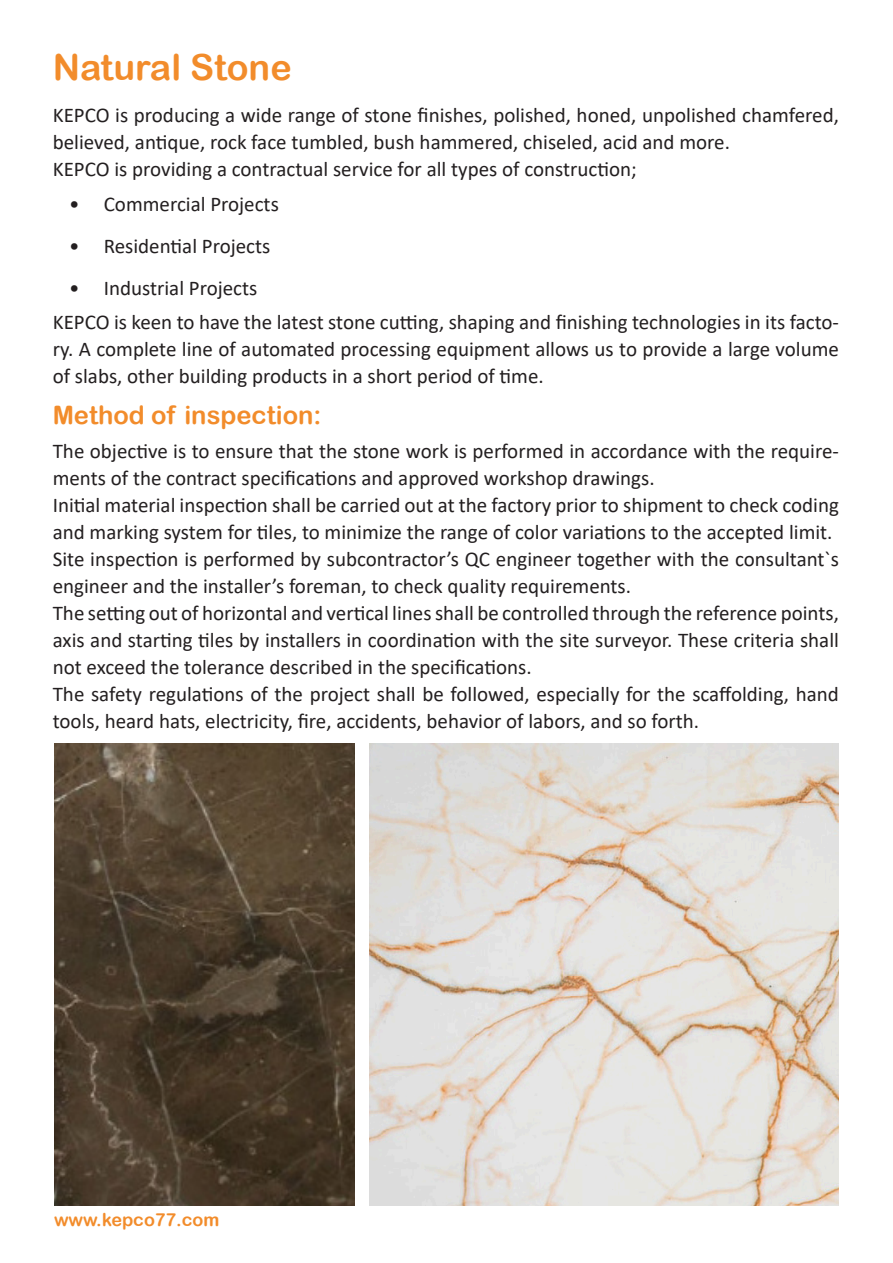
<style>
.page{position:relative;width:893px;height:1263px;background:#fff}
.page>*{position:absolute;margin:0;border:0;box-sizing:border-box;transform-origin:0 0}
.t1{font:36px "Arial Rounded MT Bold";color:#f28c2b}
.sub-title{font:25.5px "Arial Rounded MT Bold";color:#f28c2b}
.Body{font:21px/27px "Calibri";color:#231f20}
.t2{font:18px "Arial Rounded MT Bold";color:#f28c2b}
</style>
<div class="page">
<img style="left:54px;top:743px;width:301px;height:463px">
<img style="left:369px;top:743px;width:470px;height:463px">
<p class="t1" style="left:53px;top:46px;width:240px">Natural Stone</p>
<p class="Body" style="left:53px;top:101px;width:788px">KEPCO is producing a wide range of stone finishes, polished, honed, unpolished chamfered, believed, antique, rock face tumbled, bush hammered, chiseled, acid and more.</p>
<p class="Body" style="left:53px;top:155px;width:586px">KEPCO is providing a contractual service for all types of construction;</p>
<p class="Body" style="left:69px;top:190px;width:211px">• Commercial Projects</p>
<p class="Body" style="left:69px;top:232px;width:203px">• Residential Projects</p>
<p class="Body" style="left:69px;top:274px;width:190px">• Industrial Projects</p>
<p class="Body" style="left:53px;top:308px;width:788px;text-align:justify">KEPCO is keen to have the latest stone cutting, shaping and finishing technologies in its facto&shy;ry. A complete line of automated processing equipment allows us to provide a large volume of slabs, other building products in a short period of time.</p>
<p class="sub-title" style="left:53px;top:400px;width:270px">Method of inspection:</p>
<p class="Body" style="left:53px;top:437px;width:788px">The objective is to ensure that the stone work is performed in accordance with the require&shy;ments of the contract specifications and approved workshop drawings.</p>
<p class="Body" style="left:53px;top:491px;width:788px">Initial material inspection shall be carried out at the factory prior to shipment to check coding and marking system for tiles, to minimize the range of color variations to the accepted limit.</p>
<p class="Body" style="left:53px;top:545px;width:788px">Site inspection is performed by subcontractor’s QC engineer together with the consultant`s engineer and the installer’s foreman, to check quality requirements.</p>
<p class="Body" style="left:53px;top:599px;width:788px;text-align:justify">The setting out of horizontal and vertical lines shall be controlled through the reference points, axis and starting tiles by installers in coordination with the site surveyor. These criteria shall not exceed the tolerance described in the specifications.</p>
<p class="Body" style="left:53px;top:680px;width:788px">The safety regulations of the project shall be followed, especially for the scaffolding, hand tools, heard hats, electricity, fire, accidents, behavior of labors, and so forth.</p>
<p class="t2" style="left:54px;top:1208px;width:167px">www.kepco77.com</p>
</div>
